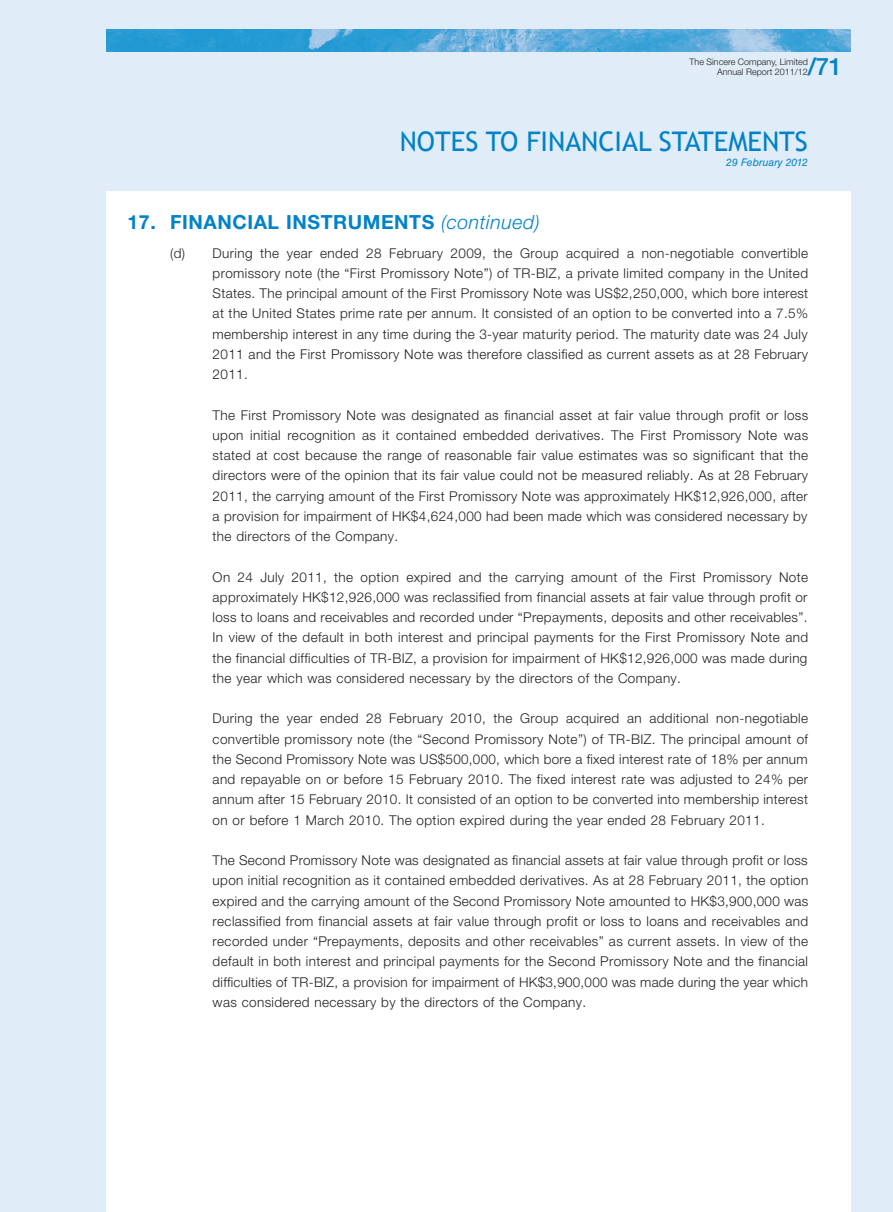
<style>
.page{position:relative;width:893px;height:1212px;background:#e0ecf7}
.page>*{position:absolute;margin:0;border:0;box-sizing:border-box;transform-origin:0 0}
.t1{font:27px "Trebuchet MS";color:#0082c8}
.t2{font:500 24px "Helvetica Neue LT Std";color:#0082c8}
.t3{font:700 19.5px "Helvetica Neue LT Std";letter-spacing:.03em;color:#0082c8}
.t4{font:300 13.5px/20.2px "Helvetica Neue LT Std";letter-spacing:.03em;color:#231f20;text-align:justify}
.t5{font:italic 10.5px "Helvetica LT Std";color:#0082c8}
.t6{font:300 9px/10.5px "Helvetica Neue LT Std";color:#231f20;text-align:right}
.s1{font-weight:300;font-style:italic}
</style>
<div class="page">
<div style="left:106px;top:191px;width:744px;height:1021px;background:#fff"></div>
<img style="left:106px;top:30px;width:744px;height:21px">
<p class="t6" style="left:689px;top:56px;width:120px">The Sincere Company, Limited<br>Annual Report 2011/12</p>
<h2 class="t2" style="left:808px;top:52px;width:36px">/71</h2>
<h1 class="t1" style="left:400px;top:125px;width:410px">NOTES TO FINANCIAL STATEMENTS</h1>
<p class="t5" style="left:726px;top:156px;width:83px">29 February 2012</p>
<h3 class="t3" style="left:128px;top:210px;width:414px">17. FINANCIAL INSTRUMENTS <span class="s1">(continued)</span></h3>
<p class="t4" style="left:213px;top:242px;width:597px;text-indent:-43px">(d) During the year ended 28 February 2009, the Group acquired a non-negotiable convertible promissory note (the “First Promissory Note”) of TR-BIZ, a private limited company in the United States. The principal amount of the First Promissory Note was US$2,250,000, which bore interest at the United States prime rate per annum. It consisted of an option to be converted into a 7.5% membership interest in any time during the 3-year maturity period. The maturity date was 24 July 2011 and the First Promissory Note was therefore classified as current assets as at 28 February 2011.</p>
<p class="t4" style="left:213px;top:404px;width:597px">The First Promissory Note was designated as financial asset at fair value through profit or loss upon initial recognition as it contained embedded derivatives. The First Promissory Note was stated at cost because the range of reasonable fair value estimates was so significant that the directors were of the opinion that its fair value could not be measured reliably. As at 28 February 2011, the carrying amount of the First Promissory Note was approximately HK$12,926,000, after a provision for impairment of HK$4,624,000 had been made which was considered necessary by the directors of the Company.</p>
<p class="t4" style="left:213px;top:566px;width:597px">On 24 July 2011, the option expired and the carrying amount of the First Promissory Note approximately HK$12,926,000 was reclassified from financial assets at fair value through profit or loss to loans and receivables and recorded under “Prepayments, deposits and other receivables”.<br>In view of the default in both interest and principal payments for the First Promissory Note and the financial difficulties of TR-BIZ, a provision for impairment of HK$12,926,000 was made during the year which was considered necessary by the directors of the Company.</p>
<p class="t4" style="left:213px;top:708px;width:597px">During the year ended 28 February 2010, the Group acquired an additional non-negotiable convertible promissory note (the “Second Promissory Note”) of TR-BIZ. The principal amount of the Second Promissory Note was US$500,000, which bore a fixed interest rate of 18% per annum and repayable on or before 15 February 2010. The fixed interest rate was adjusted to 24% per annum after 15 February 2010. It consisted of an option to be converted into membership interest on or before 1 March 2010. The option expired during the year ended 28 February 2011.</p>
<p class="t4" style="left:213px;top:850px;width:597px">The Second Promissory Note was designated as financial assets at fair value through profit or loss upon initial recognition as it contained embedded derivatives. As at 28 February 2011, the option expired and the carrying amount of the Second Promissory Note amounted to HK$3,900,000 was reclassified from financial assets at fair value through profit or loss to loans and receivables and recorded under “Prepayments, deposits and other receivables” as current assets. In view of the default in both interest and principal payments for the Second Promissory Note and the financial difficulties of TR-BIZ, a provision for impairment of HK$3,900,000 was made during the year which was considered necessary by the directors of the Company.</p>
</div>
